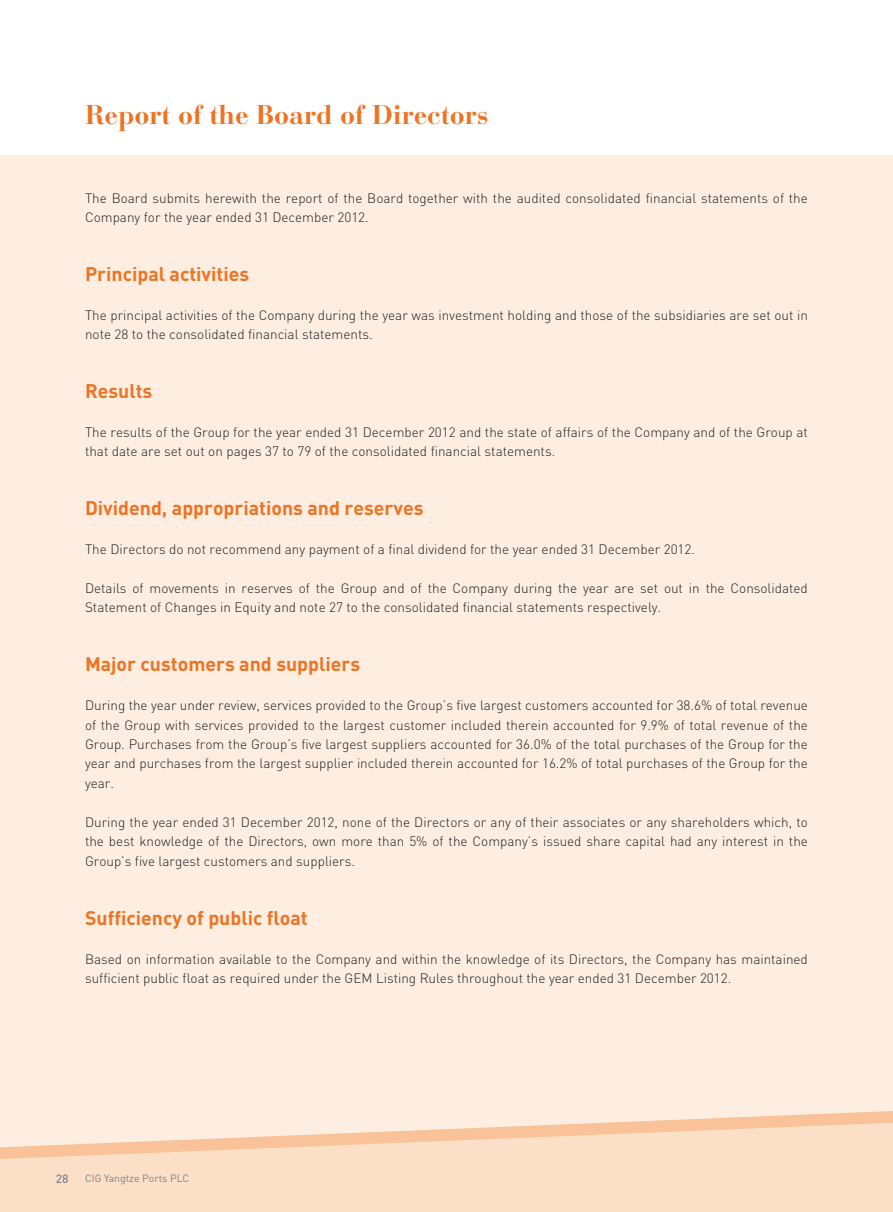
<style>
.page{position:relative;width:893px;height:1212px;background:#fff}
.page>*{position:absolute;margin:0;border:0;box-sizing:border-box;transform-origin:0 0}
.t1{font:700 27px "Bauer Bodoni Std";color:#ee7323}
.t2{font:700 19.5px "DIN Pro";color:#ee7323}
.t3{font:300 13.5px/19.5px "DIN Pro";color:#231f20}
.t4{font:500 12px "DIN Pro";color:#808285}
.t5{font:10.5px "DIN Pro";color:#808285}
</style>
<div class="page">
<div style="left:0;top:155px;width:893px;height:993px;background:#fdeee1"></div>
<svg style="left:0;top:1111px;width:893px;height:101px;fill:#fcdfc7"></svg>
<h1 class="t1" style="left:85px;top:104px;width:405px">Report of the Board of Directors</h1>
<p class="t3" style="left:85px;top:190px;width:724px">The Board submits herewith the report of the Board together with the audited consolidated financial statements of the<br>Company for the year ended 31 December 2012.</p>
<h2 class="t2" style="left:85px;top:267px;width:166px">Principal activities</h2>
<p class="t3" style="left:85px;top:307px;width:724px">The principal activities of the Company during the year was investment holding and those of the subsidiaries are set out in note 28 to the consolidated financial statements.</p>
<h2 class="t2" style="left:85px;top:384px;width:69px">Results</h2>
<p class="t3" style="left:85px;top:424px;width:724px">The results of the Group for the year ended 31 December 2012 and the state of affairs of the Company and of the Group at that date are set out on pages 37 to 79 of the consolidated financial statements.</p>
<h2 class="t2" style="left:85px;top:501px;width:340px">Dividend, appropriations and reserves</h2>
<p class="t3" style="left:85px;top:541px;width:611px">The Directors do not recommend any payment of a final dividend for the year ended 31 December 2012.</p>
<p class="t3" style="left:85px;top:580px;width:724px">Details of movements in reserves of the Group and of the Company during the year are set out in the Consolidated<br>Statement of Changes in Equity and note 27 to the consolidated financial statements respectively.</p>
<h2 class="t2" style="left:85px;top:657px;width:277px">Major customers and suppliers</h2>
<p class="t3" style="left:85px;top:697px;width:724px;text-align:justify">During the year under review, services provided to the Group’s five largest customers accounted for 38.6% of total revenue of the Group with services provided to the largest customer included therein accounted for 9.9% of total revenue of the Group. Purchases from the Group’s five largest suppliers accounted for 36.0% of the total purchases of the Group for the year and purchases from the largest supplier included therein accounted for 16.2% of total purchases of the Group for the year.</p>
<p class="t3" style="left:85px;top:814px;width:724px;text-align:justify">During the year ended 31 December 2012, none of the Directors or any of their associates or any shareholders which, to the best knowledge of the Directors, own more than 5% of the Company’s issued share capital had any interest in the Group’s five largest customers and suppliers.</p>
<h2 class="t2" style="left:85px;top:910px;width:224px">Sufficiency of public float</h2>
<p class="t3" style="left:85px;top:950px;width:724px">Based on information available to the Company and within the knowledge of its Directors, the Company has maintained sufficient public float as required under the GEM Listing Rules throughout the year ended 31 December 2012.</p>
<p class="t4" style="left:56px;top:1175px;width:14px">28</p>
<p class="t5" style="left:85px;top:1174px;width:106px">CIG Yangtze Ports PLC</p>
</div>
